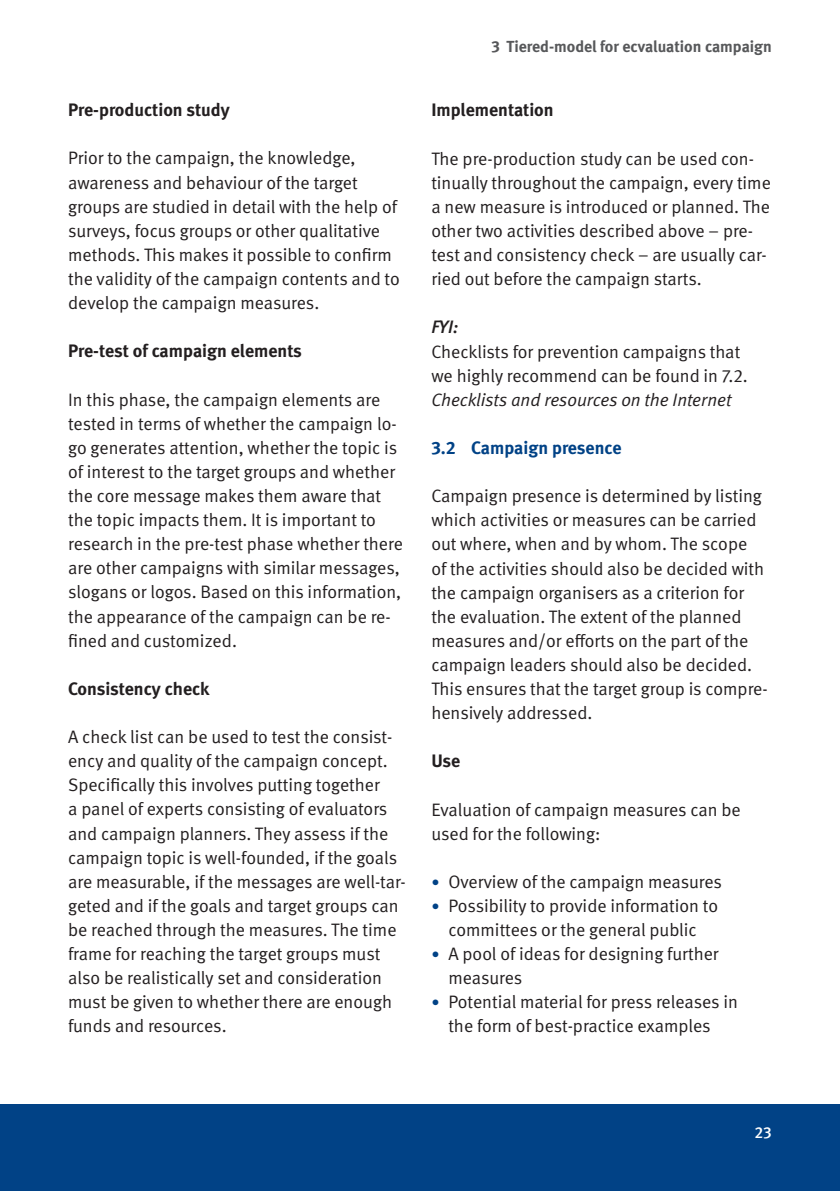
<style>
.page{position:relative;width:840px;height:1191px;background:#fff}
.page>*{position:absolute;margin:0;border:0;box-sizing:border-box;transform-origin:0 0}
.t1{font:18px/24.2px "DGUV Meta";color:#231f20}
.t2{font:700 18px "DGUV Meta";color:#231f20}
.t3{font:italic 18px "DGUV Meta";color:#231f20}
.t4{font:700 18px "DGUV Meta";color:#014286}
.t5{font:italic 500 18px "DGUV Meta";color:#231f20}
.t6{font:700 16px "DGUV Meta";color:#57585a}
.t7{font:500 16px "DGUV Meta";color:#fff}
.s1{font-size:16px;color:#014286}
</style>
<div class="page">
<div style="left:0;top:1104px;width:839px;height:87px;background:#014286"></div>
<p class="t2" style="left:68px;top:99px;width:163px">Pre-production study</p>
<p class="t1" style="left:68px;top:147px;width:333px">Prior to the campaign, the knowledge, awareness and behaviour of the target groups are studied in detail with the help of surveys, focus groups or other qualitative methods. This makes it possible to confirm the validity of the campaign contents and to develop the campaign measures.</p>
<p class="t2" style="left:68px;top:340px;width:235px">Pre-test of campaign elements</p>
<p class="t1" style="left:68px;top:387px;width:336px">In this phase, the campaign elements are tested in terms of whether the campaign lo&shy;go generates attention, whether the topic is of interest to the target groups and whether the core message makes them aware that the topic impacts them. It is important to research in the pre-test phase whether there are other campaigns with similar messages, slogans or logos. Based on this information, the appearance of the campaign can be re&shy;fined and customized.</p>
<p class="t2" style="left:68px;top:678px;width:143px">Consistency check</p>
<p class="t1" style="left:68px;top:725px;width:339px">A check list can be used to test the consist&shy;ency and quality of the campaign concept.<br>Specifically this involves putting together<br>a panel of experts consisting of evaluators and campaign planners. They assess if the campaign topic is well-founded, if the goals are measurable, if the messages are well-tar&shy;geted and if the goals and target groups can be reached through the measures. The time frame for reaching the target groups must also be realistically set and consideration must be given to whether there are enough funds and resources.</p>
<p class="t6" style="left:491px;top:37px;width:282px">3 Tiered-model for ecvaluation campaign</p>
<p class="t2" style="left:431px;top:99px;width:124px">Implementation</p>
<p class="t1" style="left:431px;top:147px;width:341px">The pre-production study can be used con&shy;tinually throughout the campaign, every time a new measure is introduced or planned. The other two activities described above – pre&shy;test and consistency check – are usually car&shy;ried out before the campaign starts.</p>
<p class="t5" style="left:431px;top:316px;width:29px">FYI:</p>
<p class="t1" style="left:431px;top:340px;width:318px">Checklists for prevention campaigns that we highly recommend can be found in 7.2.</p>
<p class="t3" style="left:431px;top:389px;width:301px">Checklists and resources on the Internet</p>
<p class="t4" style="left:431px;top:437px;width:192px">3.2 Campaign presence</p>
<p class="t1" style="left:431px;top:484px;width:337px">Campaign presence is determined by listing which activities or measures can be carried out where, when and by whom. The scope<br>of the activities should also be decided with the campaign organisers as a criterion for the evaluation. The extent of the planned measures and/or efforts on the part of the campaign leaders should also be decided.<br>This ensures that the target group is compre&shy;hensively addressed.</p>
<p class="t2" style="left:431px;top:750px;width:31px">Use</p>
<p class="t1" style="left:431px;top:797px;width:311px">Evaluation of campaign measures can be used for the following:</p>
<p class="t1" style="left:431px;top:869px;width:292px"><span class="s1">•</span> Overview of the campaign measures</p>
<p class="t1" style="left:431px;top:893px;width:288px;text-align:center"><span class="s1">•</span> Possibility to provide information to committees or the general public</p>
<p class="t1" style="left:448px;top:942px;width:271px;text-indent:-17px"><span class="s1">•</span> A pool of ideas for designing further measures</p>
<p class="t1" style="left:431px;top:990px;width:308px;text-align:center"><span class="s1">•</span> Potential material for press releases in the form of best-practice examples</p>
<p class="t7" style="left:754px;top:1123px;width:19px">23</p>
</div>
